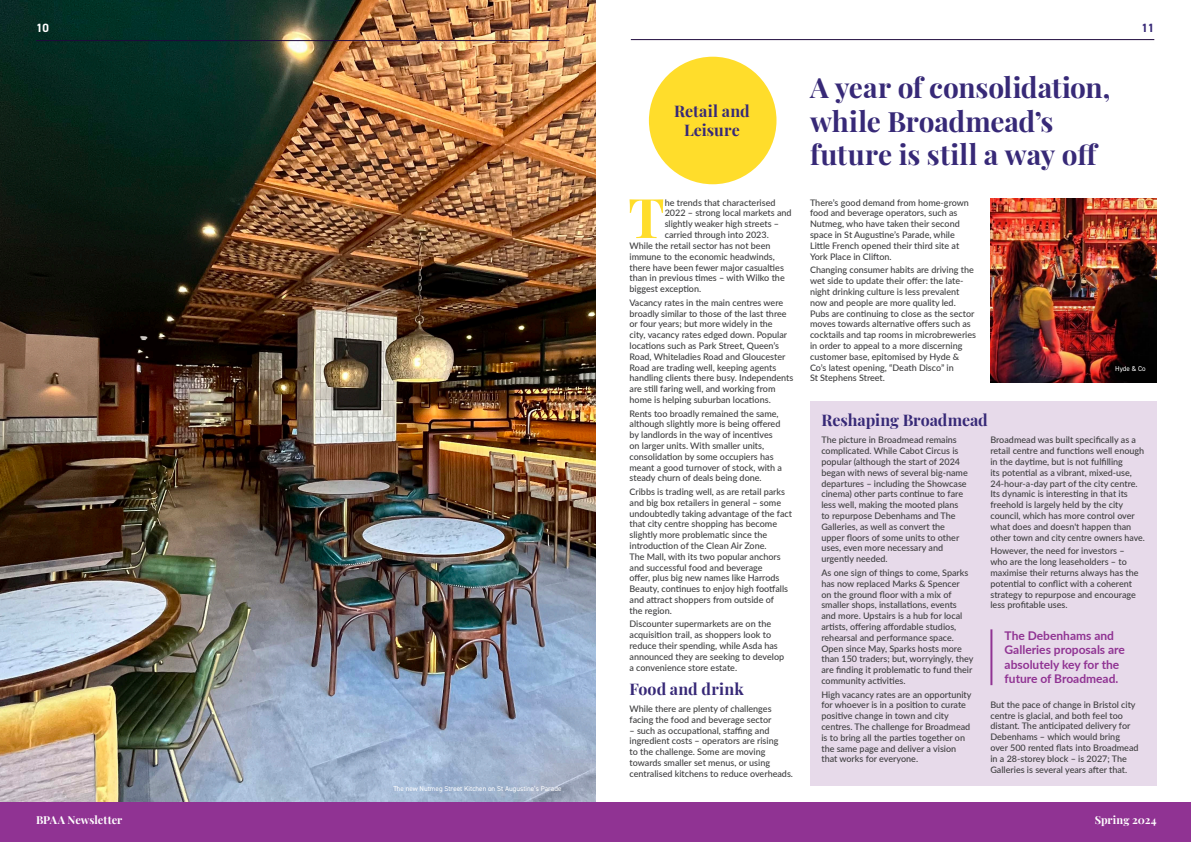
<style>
.page{position:relative;width:1191px;height:842px;background:#fff}
.page>*{position:absolute;margin:0;border:0;box-sizing:border-box;transform-origin:0 0}
.BODY{font:700 54.7px "Playfair Display";color:#ffdd2b}
.Titles_NEW{font:700 28px/33.6px "Playfair Display";letter-spacing:-.005em;color:#372977}
.Headings_NEW{font:700 16px "Playfair Display";color:#372977}
.Heading_2{font:700 16px/19.2px "Playfair Display";letter-spacing:.005em;color:#372977;text-align:center}
.Quotes_NEW{font:700 12px/14.4px "Lato";color:#903393}
.t1{font:700 12px "DIN2014";color:#372977}
.t2{font:700 12px "DIN2014";color:#fff}
.t3{font:700 11px "Playfair Display";color:#fff}
.BODY-2{font:500 9px/10.8px "Lato";color:#3e3e3f}
.Footnotes{font:7px "DIN2014";color:#fff}
</style>
<div class="page">
<img style="left:990px;top:198px;width:167px;height:185px">
<img style="left:0;top:0;width:595px;height:802px">
<div style="left:810px;top:401px;width:346px;height:384px;background:#e7daea"></div>
<div style="left:649px;top:57px;width:127px;height:127px;background:#ffdd2b;border-radius:50%"></div>
<hr style="left:990px;top:629px;width:2px;height:56px;background:#903393">
<hr style="left:36px;top:40px;width:523px;height:1px;background:#1f093c">
<hr style="left:631px;top:39px;width:523px;height:1px;background:#1f093c">
<div style="left:0;top:802px;width:595px;height:40px;background:#903393"></div>
<div style="left:595px;top:802px;width:596px;height:40px;background:#903393"></div>
<p class="t2" style="left:36px;top:20px;width:14px">10</p>
<p class="Footnotes" style="left:393px;top:784px;width:170px">The new Nutmeg Street Kitchen on St Augustine’s Parade</p>
<h3 class="t1" style="left:1141px;top:20px;width:14px">11</h3>
<p class="Heading_2" style="left:674px;top:100px;width:77px">Retail and<br>Leisure</p>
<p class="BODY" style="left:628px;top:175px;width:38px">T</p>
<p class="BODY-2" style="left:664px;top:197px;width:112px">he trends that characterised</p>
<p class="BODY-2" style="left:664px;top:207px;width:128px">2022 – strong local markets and</p>
<p class="BODY-2" style="left:664px;top:218px;width:116px">slightly weaker high streets –</p>
<p class="BODY-2" style="left:664px;top:229px;width:106px">carried through into 2023.</p>
<p class="BODY-2" style="left:629px;top:240px;width:142px">While the retail sector has not been</p>
<p class="BODY-2" style="left:629px;top:251px;width:147px">immune to the economic headwinds,</p>
<p class="BODY-2" style="left:629px;top:261px;width:156px">there have been fewer major casualties</p>
<p class="BODY-2" style="left:629px;top:272px;width:157px">than in previous times – with Wilko the</p>
<p class="BODY-2" style="left:629px;top:283px;width:73px">biggest exception.</p>
<p class="BODY-2" style="left:629px;top:297px;width:165px">Vacancy rates in the main centres were broadly similar to those of the last three or four years; but more widely in the<br>city, vacancy rates edged down. Popular locations such as Park Street, Queen’s Road, Whiteladies Road and Gloucester Road are trading well, keeping agents handling clients there busy. Independents are still faring well, and working from home is helping suburban locations.</p>
<p class="BODY-2" style="left:629px;top:407px;width:154px">Rents too broadly remained the same, although slightly more is being offered by landlords in the way of incentives on larger units. With smaller units, consolidation by some occupiers has meant a good turnover of stock, with a steady churn of deals being done.</p>
<p class="BODY-2" style="left:629px;top:486px;width:164px">Cribbs is trading well, as are retail parks and big box retailers in general – some undoubtedly taking advantage of the fact that city centre shopping has become slightly more problematic since the introduction of the Clean Air Zone.<br>The Mall, with its two popular anchors and successful food and beverage<br>offer, plus big new names like Harrods Beauty, continues to enjoy high footfalls and attract shoppers from outside of<br>the region.</p>
<p class="BODY-2" style="left:629px;top:618px;width:156px">Discounter supermarkets are on the acquisition trail, as shoppers look to reduce their spending, while Asda has announced they are seeking to develop a convenience store estate.</p>
<p class="Headings_NEW" style="left:629px;top:676px;width:116px">Food and drink</p>
<p class="BODY-2" style="left:629px;top:703px;width:144px">While there are plenty of challenges facing the food and beverage sector</p>
<p class="BODY-2" style="left:629px;top:724px;width:165px">– such as occupational, staffing and ingredient costs – operators are rising<br>to the challenge. Some are moving towards smaller set menus, or using centralised kitchens to reduce overheads.</p>
<p class="Titles_NEW" style="left:810px;top:69px;width:302px">A year of consolidation, while Broadmead’s future is still a way off</p>
<p class="BODY-2" style="left:810px;top:197px;width:160px">There’s good demand from home-grown food and beverage operators, such as Nutmeg, who have taken their second space in St Augustine’s Parade, while Little French opened their third site at York Place in Clifton.</p>
<p class="BODY-2" style="left:810px;top:264px;width:168px">Changing consumer habits are driving the wet side to update their offer: the late&shy;night drinking culture is less prevalent now and people are more quality led.<br>Pubs are continuing to close as the sector moves towards alternative offers such as cocktails and tap rooms in microbreweries in order to appeal to a more discerning customer base, epitomised by Hyde &amp; Co’s latest opening, “Death Disco” in<br>St Stephens Street.</p>
<p class="Headings_NEW" style="left:821px;top:407px;width:168px">Reshaping Broadmead</p>
<p class="BODY-2" style="left:821px;top:434px;width:148px">The picture in Broadmead remains complicated. While Cabot Circus is popular (although the start of 2024 began with news of several big-name departures – including the Showcase cinema) other parts continue to fare less well, making the mooted plans to repurpose Debenhams and The<br>Galleries, as well as convert the upper floors of some units to other uses, even more necessary and urgently needed.</p>
<p class="BODY-2" style="left:821px;top:567px;width:153px">As one sign of things to come, Sparks has now replaced Marks &amp; Spencer<br>on the ground floor with a mix of smaller shops, installations, events and more. Upstairs is a hub for local artists, offering affordable studios, rehearsal and performance space.<br>Open since May, Sparks hosts more than 150 traders; but, worryingly, they are finding it problematic to fund their community activities.</p>
<p class="BODY-2" style="left:821px;top:688px;width:152px">High vacancy rates are an opportunity for whoever is in a position to curate positive change in town and city centres. The challenge for Broadmead is to bring all the parties together on the same page and deliver a vision that works for everyone.</p>
<p class="Footnotes" style="left:1115px;top:364px;width:32px">Hyde &amp; Co</p>
<p class="BODY-2" style="left:990px;top:434px;width:156px">Broadmead was built specifically as a retail centre and functions well enough in the daytime, but is not fulfilling<br>its potential as a vibrant, mixed-use, 24-hour-a-day part of the city centre.<br>Its dynamic is interesting in that its freehold is largely held by the city council, which has more control over what does and doesn't happen than other town and city centre owners have.</p>
<p class="BODY-2" style="left:990px;top:545px;width:150px">However, the need for investors – who are the long leaseholders – to maximise their returns always has the potential to conflict with a coherent strategy to repurpose and encourage less profitable uses.</p>
<p class="Quotes_NEW" style="left:1004px;top:628px;width:122px">The Debenhams and<br>Galleries proposals are absolutely key for the future of Broadmead.</p>
<p class="BODY-2" style="left:990px;top:699px;width:150px">But the pace of change in Bristol city centre is glacial, and both feel too distant. The anticipated delivery for Debenhams – which would bring over 500 rented flats into Broadmead in a 28-storey block – is 2027; The Galleries is several years after that.</p>
<p class="t3" style="left:36px;top:812px;width:88px">BPAA Newsletter</p>
<p class="t3" style="left:1094px;top:812px;width:63px">Spring 2024</p>
</div>
